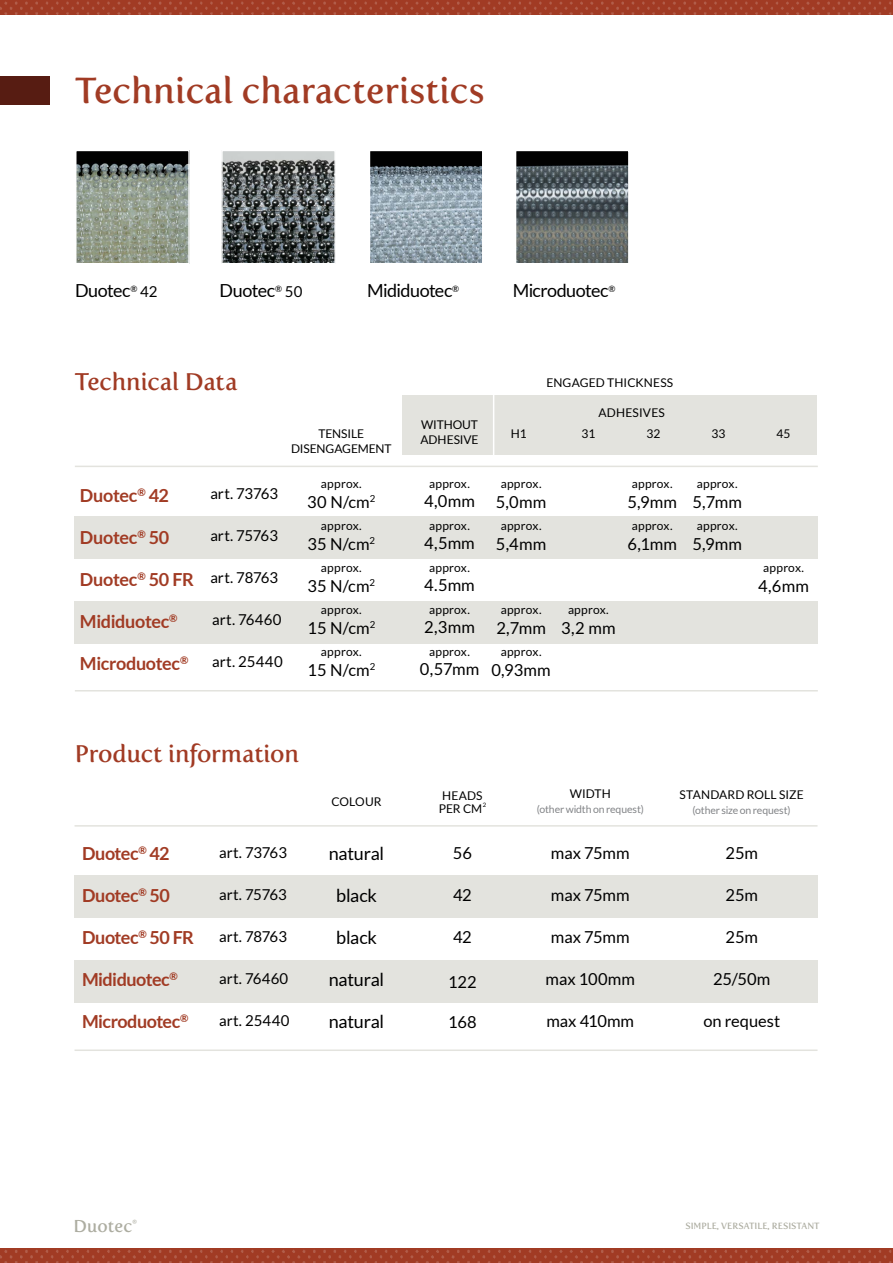
<style>
.page{position:relative;width:893px;height:1263px;background:#fff}
.page>*{position:absolute;margin:0;border:0;box-sizing:border-box;transform-origin:0 0}
.t1{font:36px "Fertigo Pro";color:#a13b24}
.t2{font:24px "Fertigo Pro";letter-spacing:-.005em;color:#a13b24}
.t3{font:700 18px "Lato";letter-spacing:-.025em;color:#a13b24}
.t4{font:18px "Lato";letter-spacing:-.02em;color:#000}
.t5{font:17.25px "Fertigo Pro";color:#adada1}
.t6{font:16.5px "Lato";color:#000}
.t7{font:15px "Lato";color:#000}
.t8{font:12px/13.5px "Lato";letter-spacing:.01em;color:#000}
.t9{font:12px/15px "Lato";letter-spacing:-.01em;color:#000;text-align:center}
.t10{font:10.5px "Lato";letter-spacing:-.01em;color:#828487}
.t11{font:9px "Fertigo Pro";color:#adada1}
.t12{font:6px "Lato";color:#000}
.s1{font-size:15px}
</style>
<div class="page">
<img style="left:0;top:0;width:893px;height:15px">
<img style="left:0;top:1248px;width:893px;height:15px">
<div style="left:75px;top:875px;width:743px;height:43px;background:#e3e3de"></div>
<div style="left:75px;top:960px;width:743px;height:43px;background:#e3e3de"></div>
<hr style="left:75px;top:1049px;width:742px;height:2px;background:#e3e3de">
<hr style="left:75px;top:825px;width:742px;height:2px;background:#e3e3de">
<div style="left:0;top:77px;width:50px;height:28px;background:#571c12"></div>
<img style="left:78px;top:153px;width:109px;height:108px">
<div style="left:75px;top:150px;width:115px;height:114px;border:2px solid #fff"></div>
<img style="left:224px;top:153px;width:109px;height:108px">
<div style="left:221px;top:150px;width:115px;height:114px;border:2px solid #fff"></div>
<div style="left:75px;top:516px;width:743px;height:42px;background:#e3e3de"></div>
<div style="left:75px;top:601px;width:743px;height:42px;background:#e3e3de"></div>
<div style="left:403px;top:395px;width:414px;height:60px;background:#e3e3de"></div>
<hr style="left:75px;top:466px;width:743px;height:1px;background:#e3e3de">
<hr style="left:75px;top:690px;width:743px;height:1px;background:#e3e3de">
<img style="left:372px;top:153px;width:108px;height:108px">
<div style="left:369px;top:150px;width:114px;height:114px;border:2px solid #fff"></div>
<img style="left:518px;top:153px;width:109px;height:108px">
<div style="left:515px;top:150px;width:115px;height:114px;border:2px solid #fff"></div>
<hr style="left:493px;top:394px;width:1px;height:61px;background:#fff">
<h1 class="t1" style="left:75px;top:70px;width:411px">Technical characteristics</h1>
<h3 class="t4" style="left:75px;top:281px;width:84px">Duotec<sup>®</sup> <span class="s1">42</span></h3>
<h3 class="t4" style="left:220px;top:281px;width:84px">Duotec<sup>®</sup> <span class="s1">50</span></h3>
<h3 class="t4" style="left:367px;top:281px;width:94px">Mididuotec<sup>®</sup></h3>
<h3 class="t4" style="left:513px;top:281px;width:104px">Microduotec<sup>®</sup></h3>
<h2 class="t2" style="left:75px;top:367px;width:164px">Technical Data</h2>
<p class="t8" style="left:546px;top:376px;width:128px">ENGAGED THICKNESS</p>
<h3 class="t3" style="left:80px;top:485px;width:91px">Duotec<sup>®</sup> 42</h3>
<h3 class="t3" style="left:80px;top:527px;width:91px">Duotec<sup>®</sup> 50</h3>
<h3 class="t3" style="left:80px;top:569px;width:115px">Duotec<sup>®</sup> 50 FR</h3>
<h3 class="t3" style="left:80px;top:611px;width:99px">Mididuotec<sup>®</sup></h3>
<h3 class="t3" style="left:80px;top:653px;width:110px">Microduotec<sup>®</sup></h3>
<p class="t9" style="left:291px;top:426px;width:102px">TENSILE<br>DISENGAGEMENT</p>
<p class="t7" style="left:210px;top:485px;width:69px">art. 73763</p>
<p class="t7" style="left:210px;top:527px;width:69px">art. 75763</p>
<p class="t7" style="left:210px;top:569px;width:69px">art. 78763</p>
<p class="t7" style="left:212px;top:611px;width:71px">art. 76460</p>
<p class="t7" style="left:212px;top:653px;width:72px">art. 25440</p>
<p class="t8" style="left:321px;top:477px;width:42px">approx.</p>
<h3 class="t6" style="left:307px;top:493px;width:70px">30 N/cm<sup>2</sup></h3>
<p class="t8" style="left:321px;top:519px;width:42px">approx.</p>
<h3 class="t6" style="left:307px;top:535px;width:69px">35 N/cm<sup>2</sup></h3>
<p class="t8" style="left:321px;top:561px;width:42px">approx.</p>
<h3 class="t6" style="left:307px;top:577px;width:69px">35 N/cm<sup>2</sup></h3>
<p class="t8" style="left:321px;top:603px;width:42px">approx.</p>
<h3 class="t6" style="left:307px;top:619px;width:69px">15 N/cm<sup>2</sup></h3>
<p class="t8" style="left:321px;top:645px;width:42px">approx.</p>
<h3 class="t6" style="left:307px;top:661px;width:69px">15 N/cm<sup>2</sup></h3>
<h2 class="t2" style="left:75px;top:740px;width:226px">Product information</h2>
<h3 class="t3" style="left:82px;top:843px;width:89px">Duotec<sup>®</sup> 42</h3>
<h3 class="t3" style="left:82px;top:885px;width:89px">Duotec<sup>®</sup> 50</h3>
<h3 class="t3" style="left:82px;top:927px;width:113px">Duotec<sup>®</sup> 50 FR</h3>
<h3 class="t3" style="left:82px;top:969px;width:97px">Mididuotec<sup>®</sup></h3>
<h3 class="t3" style="left:82px;top:1011px;width:108px">Microduotec<sup>®</sup></h3>
<p class="t7" style="left:219px;top:845px;width:69px">art. 73763</p>
<p class="t7" style="left:219px;top:887px;width:69px">art. 75763</p>
<p class="t7" style="left:219px;top:929px;width:69px">art. 78763</p>
<p class="t7" style="left:219px;top:971px;width:71px">art. 76460</p>
<p class="t7" style="left:219px;top:1013px;width:72px">art. 25440</p>
<p class="t8" style="left:331px;top:795px;width:52px">COLOUR</p>
<h3 class="t4" style="left:329px;top:843px;width:57px">natural</h3>
<h3 class="t4" style="left:336px;top:885px;width:42px">black</h3>
<h3 class="t4" style="left:336px;top:927px;width:42px">black</h3>
<h3 class="t4" style="left:329px;top:969px;width:57px">natural</h3>
<h3 class="t4" style="left:329px;top:1011px;width:57px">natural</h3>
<p class="t8" style="left:420px;top:417px;width:60px;line-height:15px">WITHOUT<br>ADHESIVE</p>
<p class="t8" style="left:598px;top:405px;width:68px">ADHESIVES</p>
<p class="t8" style="left:511px;top:426px;width:17px">H1</p>
<p class="t8" style="left:581px;top:426px;width:15px">31</p>
<p class="t8" style="left:646px;top:426px;width:16px">32</p>
<p class="t8" style="left:429px;top:476px;width:42px">approx.</p>
<h3 class="t6" style="left:424px;top:492px;width:52px">4,0mm</h3>
<p class="t8" style="left:429px;top:518px;width:42px">approx.</p>
<h3 class="t6" style="left:424px;top:534px;width:52px">4,5mm</h3>
<p class="t8" style="left:429px;top:560px;width:42px">approx.</p>
<h3 class="t6" style="left:424px;top:576px;width:52px">4.5mm</h3>
<p class="t8" style="left:429px;top:602px;width:42px">approx.</p>
<h3 class="t6" style="left:424px;top:618px;width:52px">2,3mm</h3>
<p class="t8" style="left:429px;top:644px;width:42px">approx.</p>
<h3 class="t6" style="left:420px;top:660px;width:61px">0,57mm</h3>
<p class="t8" style="left:501px;top:477px;width:42px">approx.</p>
<h3 class="t6" style="left:496px;top:493px;width:52px">5,0mm</h3>
<p class="t8" style="left:501px;top:519px;width:42px">approx.</p>
<h3 class="t6" style="left:496px;top:535px;width:52px">5,4mm</h3>
<p class="t8" style="left:501px;top:603px;width:42px">approx.</p>
<h3 class="t6" style="left:496px;top:619px;width:51px">2,7mm</h3>
<p class="t8" style="left:501px;top:645px;width:42px">approx.</p>
<h3 class="t6" style="left:491px;top:661px;width:61px">0,93mm</h3>
<p class="t8" style="left:568px;top:603px;width:42px">approx.</p>
<h3 class="t6" style="left:561px;top:619px;width:56px">3,2 mm</h3>
<p class="t8" style="left:632px;top:477px;width:42px">approx.</p>
<h3 class="t6" style="left:627px;top:493px;width:51px">5,9mm</h3>
<p class="t8" style="left:632px;top:519px;width:42px">approx.</p>
<h3 class="t6" style="left:627px;top:535px;width:51px">6,1mm</h3>
<p class="t8" style="left:711px;top:426px;width:16px">33</p>
<p class="t8" style="left:697px;top:477px;width:42px">approx.</p>
<h3 class="t6" style="left:693px;top:493px;width:51px">5,7mm</h3>
<p class="t8" style="left:697px;top:519px;width:42px">approx.</p>
<h3 class="t6" style="left:692px;top:535px;width:51px">5,9mm</h3>
<p class="t8" style="left:776px;top:426px;width:15px">45</p>
<p class="t8" style="left:763px;top:561px;width:42px">approx.</p>
<h3 class="t6" style="left:758px;top:577px;width:52px">4,6mm</h3>
<p class="t8" style="left:439px;top:788px;width:45px">HEADS<br>PER CM</p>
<p class="t12" style="left:483px;top:802px;width:5px">2</p>
<h3 class="t6" style="left:453px;top:843px;width:20px">56</h3>
<h3 class="t6" style="left:453px;top:885px;width:20px">42</h3>
<h3 class="t6" style="left:453px;top:927px;width:20px">42</h3>
<h3 class="t6" style="left:448px;top:972px;width:30px">122</h3>
<h3 class="t6" style="left:448px;top:1013px;width:30px">168</h3>
<p class="t8" style="left:570px;top:786px;width:43px">WIDTH</p>
<p class="t10" style="left:537px;top:803px;width:109px">(other width on request)</p>
<h3 class="t6" style="left:551px;top:843px;width:80px">max 75mm</h3>
<h3 class="t6" style="left:551px;top:885px;width:80px">max 75mm</h3>
<h3 class="t6" style="left:551px;top:927px;width:80px">max 75mm</h3>
<h3 class="t6" style="left:546px;top:969px;width:91px">max 100mm</h3>
<h3 class="t6" style="left:546px;top:1011px;width:89px">max 410mm</h3>
<p class="t8" style="left:680px;top:788px;width:126px">STANDARD ROLL SIZE</p>
<p class="t10" style="left:692px;top:804px;width:100px">(other size on request)</p>
<h3 class="t6" style="left:725px;top:843px;width:34px">25m</h3>
<h3 class="t6" style="left:725px;top:885px;width:34px">25m</h3>
<h3 class="t6" style="left:725px;top:927px;width:34px">25m</h3>
<h3 class="t6" style="left:713px;top:969px;width:59px">25/50m</h3>
<h3 class="t6" style="left:703px;top:1011px;width:78px">on request</h3>
<h3 class="t5" style="left:74px;top:1216px;width:65px">Duotec<sup>®</sup></h3>
<p class="t11" style="left:685px;top:1220px;width:136px">SIMPLE, VERSATILE, RESISTANT</p>
</div>
